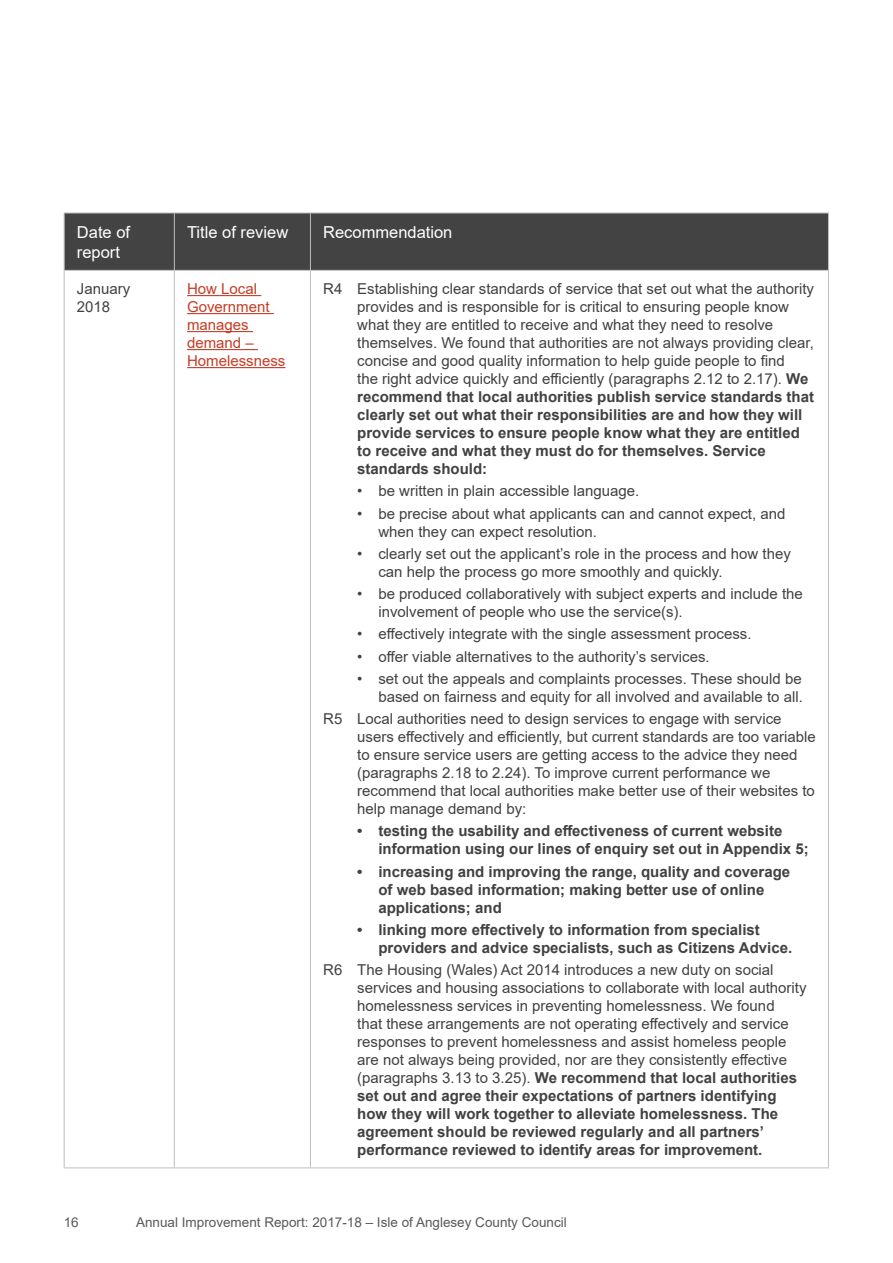
<style>
.page{position:relative;width:893px;height:1263px;background:#fff}
.page>*{position:absolute;margin:0;border:0;box-sizing:border-box;transform-origin:0 0}
.t1{font:16.5px/19.8px "Arial";color:#fff}
.t2{font:15px/18px "Arial";color:#414042}
.t3{font:700 15px/18px "Arial";color:#414042}
.t4{font:15px/18px "Arial";color:#c53c26}
.t5{font:13.5px "Arial";color:#58595b}
.s1{font-weight:700}
</style>
<div class="page">
<div style="left:65px;top:214px;width:763px;height:56px;background:#434343"></div>
<hr style="left:64px;top:213px;width:110px;height:1px;background:#bcbec0">
<hr style="left:64px;top:213px;width:1px;height:57px;background:#bcbec0">
<hr style="left:174px;top:213px;width:136px;height:1px;background:#bcbec0">
<hr style="left:174px;top:213px;width:1px;height:57px;background:#bcbec0">
<hr style="left:310px;top:213px;width:519px;height:1px;background:#bcbec0">
<hr style="left:310px;top:213px;width:1px;height:57px;background:#bcbec0">
<hr style="left:828px;top:213px;width:1px;height:57px;background:#bcbec0">
<hr style="left:64px;top:270px;width:110px;height:1px;background:#bcbec0">
<hr style="left:64px;top:271px;width:1px;height:896px;background:#bcbec0">
<hr style="left:174px;top:270px;width:136px;height:1px;background:#bcbec0">
<hr style="left:174px;top:271px;width:1px;height:896px;background:#bcbec0">
<hr style="left:310px;top:270px;width:519px;height:1px;background:#bcbec0">
<hr style="left:310px;top:271px;width:1px;height:896px;background:#bcbec0">
<hr style="left:828px;top:271px;width:1px;height:896px;background:#bcbec0">
<hr style="left:64px;top:1167px;width:110px;height:1px;background:#bcbec0">
<hr style="left:174px;top:1167px;width:136px;height:1px;background:#bcbec0">
<hr style="left:310px;top:1167px;width:519px;height:1px;background:#bcbec0">
<hr style="left:187px;top:295px;width:74px;height:1px;background:#c53c26">
<hr style="left:187px;top:313px;width:87px;height:1px;background:#c53c26">
<hr style="left:187px;top:331px;width:66px;height:1px;background:#c53c26">
<hr style="left:187px;top:349px;width:71px;height:1px;background:#c53c26">
<hr style="left:187px;top:367px;width:98px;height:1px;background:#c53c26">
<p class="t1" style="left:77px;top:222px;width:55px">Date of report</p>
<p class="t1" style="left:187px;top:222px;width:103px">Title of review</p>
<p class="t1" style="left:323px;top:222px;width:131px">Recommendation</p>
<p class="t2" style="left:77px;top:280px;width:55px">January<br>2018</p>
<p class="t4" style="left:187px;top:280px;width:100px">How Local<br>Government manages demand –<br>Homelessness</p>
<p class="t2" style="left:357px;top:280px;width:458px;text-indent:-34px">R4 Establishing clear standards of service that set out what the authority provides and is responsible for is critical to ensuring people know what they are entitled to receive and what they need to resolve themselves. We found that authorities are not always providing clear, concise and good quality information to help guide people to find<br>the right advice quickly and efficiently (paragraphs 2.12 to 2.17). <span class="s1">We recommend that local authorities publish service standards that clearly set out what their responsibilities are and how they will provide services to ensure people know what they are entitled to receive and what they must do for themselves. Service standards should:</span></p>
<p class="t2" style="left:357px;top:482px;width:284px">• be written in plain accessible language.</p>
<p class="t2" style="left:378px;top:504px;width:408px;text-indent:-21px">• be precise about what applicants can and cannot expect, and when they can expect resolution.</p>
<p class="t2" style="left:378px;top:544px;width:414px;text-indent:-21px">• clearly set out the applicant’s role in the process and how they can help the process go more smoothly and quickly.</p>
<p class="t2" style="left:378px;top:585px;width:426px;text-indent:-21px">• be produced collaboratively with subject experts and include the involvement of people who use the service(s).</p>
<p class="t2" style="left:357px;top:625px;width:396px">• effectively integrate with the single assessment process.</p>
<p class="t2" style="left:357px;top:647px;width:354px">• offer viable alternatives to the authority’s services.</p>
<p class="t2" style="left:357px;top:669px;width:447px;text-align:right">• set out the appeals and complaints processes. These should be based on fairness and equity for all involved and available to all.</p>
<p class="t2" style="left:357px;top:710px;width:460px;text-indent:-34px">R5 Local authorities need to design services to engage with service users effectively and efficiently, but current standards are too variable to ensure service users are getting access to the advice they need (paragraphs 2.18 to 2.24). To improve current performance we recommend that local authorities make better use of their websites to help manage demand by:</p>
<p class="t3" style="left:378px;top:822px;width:432px;text-indent:-21px">• testing the usability and effectiveness of current website information using our lines of enquiry set out in Appendix 5;</p>
<p class="t3" style="left:378px;top:862px;width:413px;text-indent:-21px">• increasing and improving the range, quality and coverage of web based information; making better use of online applications; and</p>
<p class="t3" style="left:378px;top:921px;width:415px;text-indent:-21px">• linking more effectively to information from specialist providers and advice specialists, such as Citizens Advice.</p>
<p class="t2" style="left:357px;top:961px;width:451px;text-indent:-34px">R6 The Housing (Wales) Act 2014 introduces a new duty on social services and housing associations to collaborate with local authority homelessness services in preventing homelessness. We found<br>that these arrangements are not operating effectively and service responses to prevent homelessness and assist homeless people are not always being provided, nor are they consistently effective (paragraphs 3.13 to 3.25). <span class="s1">We recommend that local authorities set out and agree their expectations of partners identifying how they will work together to alleviate homelessness. The agreement should be reviewed regularly and all partners’ performance reviewed to identify areas for improvement.</span></p>
<p class="t5" style="left:64px;top:1213px;width:17px">16</p>
<p class="t5" style="left:136px;top:1213px;width:432px">Annual Improvement Report: 2017-18 – Isle of Anglesey County Council</p>
</div>
